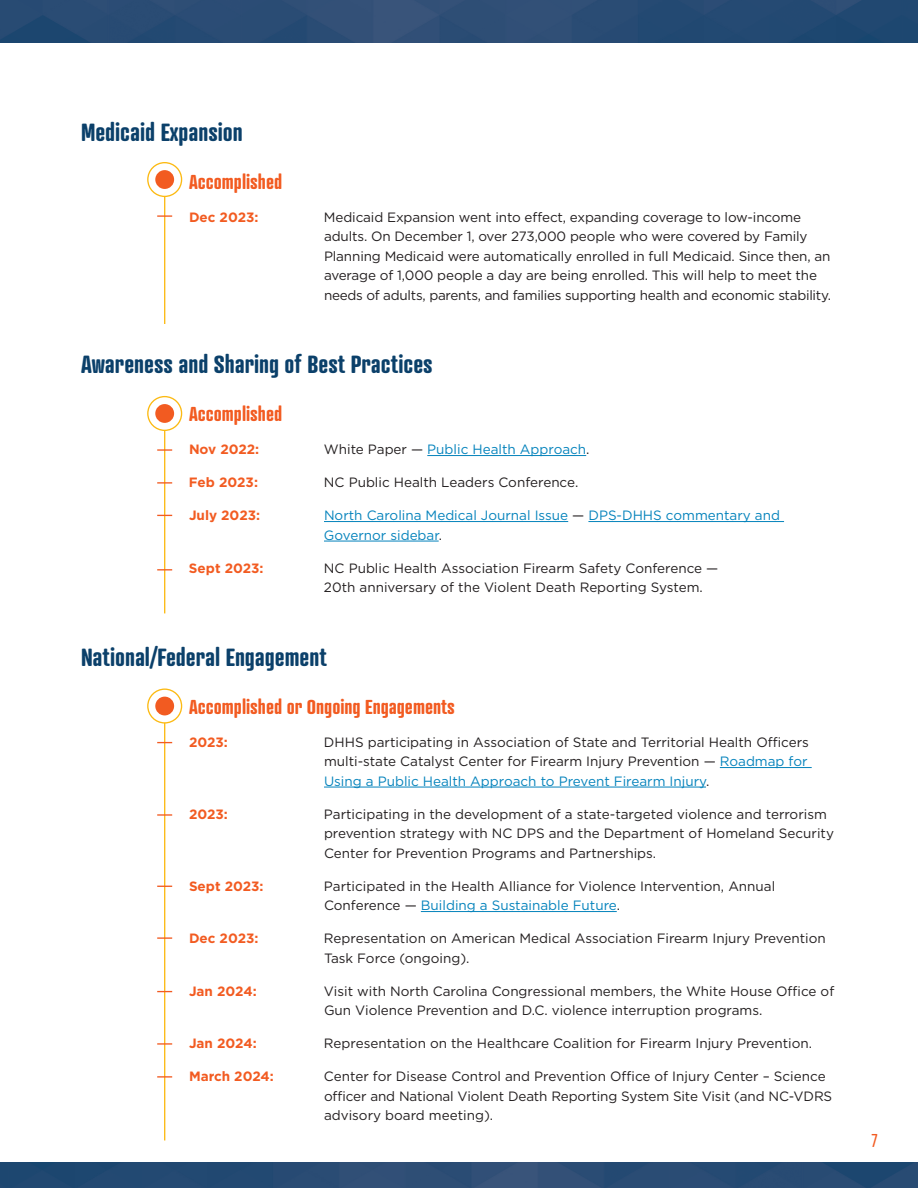
<style>
.page{position:relative;width:918px;height:1188px;background:#fff}
.page>*{position:absolute;margin:0;border:0;box-sizing:border-box;transform-origin:0 0}
.t1{font:700 24px "Atrament";color:#0b406a}
.t2{font:700 19.5px "Atrament";color:#f25b21}
.t3{font:18px "Atrament";color:#f25b21}
.t4{font:13.5px/19.5px "Gotham";color:#231f20}
.t5{font:13.5px/19.5px "Gotham";color:#0583bc}
.t6{font:700 13.5px "Gotham";color:#f25b21}
.s1{color:#231f20}
.s2{color:#0583bc}
</style>
<div class="page">
<img style="left:0;top:0;width:918px;height:42px">
<img style="left:0;top:1162px;width:918px;height:26px">
<hr style="left:427px;top:455px;width:159px;height:1px;background:#0583bc">
<hr style="left:324px;top:521px;width:244px;height:1px;background:#0583bc">
<hr style="left:588px;top:521px;width:196px;height:1px;background:#0583bc">
<hr style="left:324px;top:541px;width:115px;height:1px;background:#0583bc">
<hr style="left:720px;top:767px;width:92px;height:1px;background:#0583bc">
<hr style="left:324px;top:787px;width:382px;height:1px;background:#0583bc">
<hr style="left:421px;top:911px;width:196px;height:1px;background:#0583bc">
<hr style="left:164px;top:180px;width:1px;height:144px;background:#fcba13">
<hr style="left:164px;top:414px;width:1px;height:199px;background:#fcba13">
<hr style="left:164px;top:706px;width:1px;height:434px;background:#fcba13">
<div style="left:148px;top:163px;width:34px;height:33px;background:#fff;border-radius:50%"></div>
<div style="left:147px;top:162px;width:35px;height:35px;border:1px solid #fcba13;border-radius:50%"></div>
<div style="left:155px;top:170px;width:19px;height:19px;background:#f25b21;border-radius:50%"></div>
<div style="left:148px;top:397px;width:34px;height:33px;background:#fff;border-radius:50%"></div>
<div style="left:147px;top:396px;width:35px;height:35px;border:1px solid #fcba13;border-radius:50%"></div>
<div style="left:155px;top:404px;width:19px;height:19px;background:#f25b21;border-radius:50%"></div>
<svg style="left:148px;top:689px;width:34px;height:34px"></svg>
<div style="left:147px;top:688px;width:35px;height:36px;border:1px solid #fcba13;border-radius:50%"></div>
<div style="left:155px;top:697px;width:19px;height:18px;background:#f25b21;border-radius:50%"></div>
<svg style="left:157px;top:215px;width:15px;height:2px"></svg>
<svg style="left:157px;top:449px;width:15px;height:2px"></svg>
<svg style="left:157px;top:482px;width:15px;height:2px"></svg>
<svg style="left:157px;top:515px;width:15px;height:1px"></svg>
<svg style="left:157px;top:569px;width:15px;height:1px"></svg>
<svg style="left:157px;top:742px;width:15px;height:1px"></svg>
<svg style="left:157px;top:814px;width:15px;height:2px"></svg>
<svg style="left:157px;top:886px;width:15px;height:1px"></svg>
<svg style="left:157px;top:937px;width:15px;height:2px"></svg>
<svg style="left:157px;top:991px;width:15px;height:1px"></svg>
<svg style="left:157px;top:1043px;width:15px;height:2px"></svg>
<svg style="left:157px;top:1076px;width:15px;height:2px"></svg>
<h2 class="t1" style="left:81px;top:117px;width:163px">Medicaid Expansion</h2>
<h3 class="t2" style="left:189px;top:169px;width:95px">Accomplished</h3>
<p class="t6" style="left:189px;top:208px;width:71px">Dec 2023:</p>
<p class="t4" style="left:324px;top:207px;width:508px">Medicaid Expansion went into effect, expanding coverage to low-income adults. On December 1, over 273,000 people who were covered by Family Planning Medicaid were automatically enrolled in full Medicaid. Since then, an average of 1,000 people a day are being enrolled. This will help to meet the needs of adults, parents, and families supporting health and economic stability.</p>
<h2 class="t1" style="left:81px;top:349px;width:353px">Awareness and Sharing of Best Practices</h2>
<h3 class="t2" style="left:189px;top:402px;width:95px">Accomplished</h3>
<p class="t6" style="left:189px;top:440px;width:72px">Nov 2022:</p>
<p class="t5" style="left:324px;top:439px;width:267px"><span class="s1">White Paper —</span> Public Health Approach<span class="s1">.</span></p>
<p class="t6" style="left:189px;top:473px;width:71px">Feb 2023:</p>
<p class="t4" style="left:324px;top:472px;width:256px">NC Public Health Leaders Conference.</p>
<p class="t6" style="left:189px;top:506px;width:73px">July 2023:</p>
<p class="t5" style="left:324px;top:505px;width:458px">North Carolina Medical Journal Issue <span class="s1">—</span> DPS-DHHS commentary and<br>Governor sidebar<span class="s1">.</span></p>
<p class="t6" style="left:189px;top:559px;width:76px">Sept 2023:</p>
<p class="t4" style="left:324px;top:558px;width:396px">NC Public Health Association Firearm Safety Conference —<br>20th anniversary of the Violent Death Reporting System.</p>
<h2 class="t1" style="left:81px;top:642px;width:247px">National/Federal Engagement</h2>
<h3 class="t2" style="left:189px;top:694px;width:267px">Accomplished or Ongoing Engagements</h3>
<p class="t6" style="left:189px;top:733px;width:40px">2023:</p>
<p class="t4" style="left:324px;top:732px;width:486px;text-align:justify">DHHS participating in Association of State and Territorial Health Officers multi-state Catalyst Center for Firearm Injury Prevention — <span class="s2">Roadmap for Using a Public Health Approach to Prevent Firearm Injury</span>.</p>
<p class="t6" style="left:189px;top:805px;width:40px">2023:</p>
<p class="t4" style="left:324px;top:804px;width:512px">Participating in the development of a state-targeted violence and terrorism prevention strategy with NC DPS and the Department of Homeland Security<br>Center for Prevention Programs and Partnerships.</p>
<p class="t6" style="left:189px;top:877px;width:76px">Sept 2023:</p>
<p class="t4" style="left:324px;top:876px;width:453px">Participated in the Health Alliance for Violence Intervention, Annual<br>Conference — <span class="s2">Building a Sustainable Future</span>.</p>
<p class="t6" style="left:189px;top:929px;width:71px">Dec 2023:</p>
<p class="t4" style="left:324px;top:928px;width:503px">Representation on American Medical Association Firearm Injury Prevention<br>Task Force (ongoing).</p>
<p class="t6" style="left:189px;top:982px;width:69px">Jan 2024:</p>
<p class="t4" style="left:324px;top:981px;width:512px">Visit with North Carolina Congressional members, the White House Office of<br>Gun Violence Prevention and D.C. violence interruption programs.</p>
<p class="t6" style="left:189px;top:1034px;width:69px">Jan 2024:</p>
<p class="t4" style="left:324px;top:1033px;width:490px">Representation on the Healthcare Coalition for Firearm Injury Prevention.</p>
<p class="t6" style="left:189px;top:1067px;width:86px">March 2024:</p>
<p class="t4" style="left:324px;top:1066px;width:510px">Center for Disease Control and Prevention Office of Injury Center – Science officer and National Violent Death Reporting System Site Visit (and NC-VDRS advisory board meeting).</p>
<h3 class="t3" style="left:871px;top:1130px;width:8px">7</h3>
</div>
